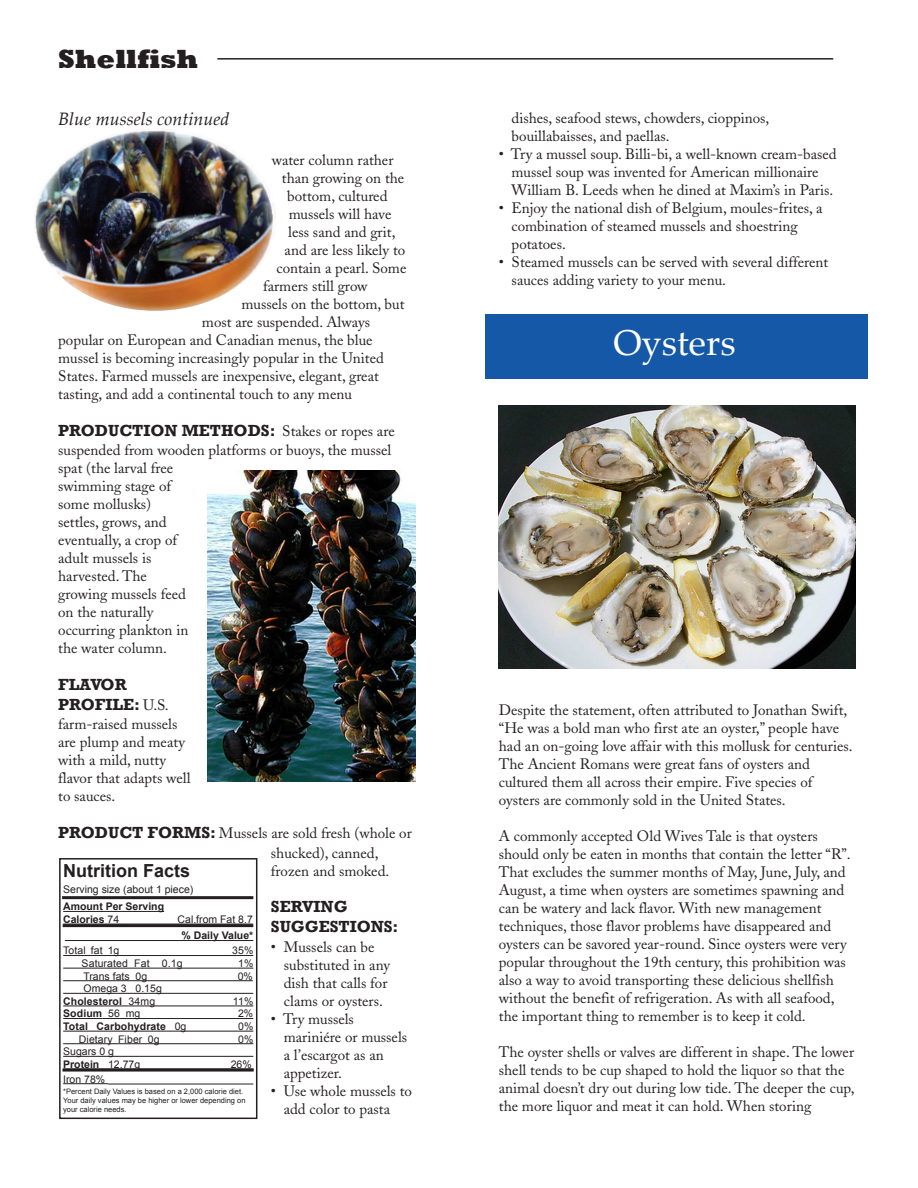
<style>
.page{position:relative;width:918px;height:1188px;background:#fff}
.page>*{position:absolute;margin:0;border:0;box-sizing:border-box;transform-origin:0 0}
.t1{font:36px "Palatino Linotype";color:#fff}
.t2{font:800 27px "Rockwell";color:#231f20}
.t3{font:italic 18px "Palatino Linotype";color:#231f20}
.t4{font:700 18px "Arial";color:#231f20}
.t5{font:700 16.5px/19.8px "Rockwell";color:#231f20}
.t6{font:15px/18px "Adobe Caslon";color:#231f20}
.t7{font:10.5px/12.6px "Arial";color:#231f20}
.t8{font:700 10.5px/12.6px "Arial";color:#231f20}
.t9{font:7.5px/9px "Arial";color:#231f20}
.s1{font-family:"Adobe Caslon";font-weight:400;font-size:15px}
.s2{font-family:"Rockwell";font-weight:700;font-size:16.5px}
.s3{font-weight:400}
.s4{font-weight:700}
</style>
<div class="page">
<img style="left:34px;top:128px;width:243px;height:183px;border-radius:50%">
<div style="left:59px;top:858px;width:198px;height:261px;border:2px solid #231f20"></div>
<hr style="left:63px;top:911px;width:101px;height:1px;background:#231f20">
<hr style="left:65px;top:940px;width:188px;height:1px;background:#231f20">
<hr style="left:63px;top:955px;width:190px;height:1px;background:#231f20">
<hr style="left:63px;top:968px;width:190px;height:1px;background:#231f20">
<hr style="left:63px;top:980px;width:190px;height:1px;background:#231f20">
<hr style="left:63px;top:993px;width:190px;height:1px;background:#231f20">
<hr style="left:63px;top:1006px;width:66px;height:1px;background:#231f20">
<hr style="left:129px;top:1006px;width:124px;height:1px;background:#231f20">
<hr style="left:63px;top:1018px;width:39px;height:1px;background:#231f20">
<hr style="left:102px;top:1018px;width:151px;height:1px;background:#231f20">
<hr style="left:63px;top:1031px;width:103px;height:1px;background:#231f20">
<hr style="left:166px;top:1031px;width:87px;height:1px;background:#231f20">
<hr style="left:63px;top:1043px;width:190px;height:1px;background:#231f20">
<hr style="left:63px;top:1056px;width:190px;height:1px;background:#231f20">
<hr style="left:63px;top:1083px;width:45px;height:1px;background:#231f20">
<hr style="left:108px;top:1084px;width:145px;height:1px;background:#231f20">
<hr style="left:62px;top:896px;width:191px;height:3px;background:#231f20">
<hr style="left:63px;top:924px;width:190px;height:3px;background:#231f20">
<hr style="left:62px;top:1069px;width:192px;height:3px;background:#231f20">
<hr style="left:217px;top:58px;width:616px;height:2px;background:#231f20">
<div style="left:486px;top:314px;width:382px;height:65px;background:#1558a8"></div>
<img style="left:207px;top:470px;width:208px;height:312px">
<img style="left:499px;top:406px;width:356px;height:263px">
<h2 class="t2" style="left:58px;top:43px;width:142px">Shellfish</h2>
<p class="t3" style="left:58px;top:112px;width:173px">Blue mussels continued</p>
<p class="t6" style="left:512px;top:111px;width:259px">dishes, seafood stews, chowders, cioppinos, bouillabaisses, and paellas.</p>
<p class="t6" style="left:511px;top:147px;width:327px;text-indent:-13px">• Try a mussel soup. Billi-bi, a well-known cream-based mussel soup was invented for American millionaire<br>William B. Leeds when he dined at Maxim’s in Paris.</p>
<p class="t6" style="left:512px;top:201px;width:313px;text-indent:-13px">• Enjoy the national dish of Belgium, moules-frites, a combination of steamed mussels and shoestring potatoes.</p>
<p class="t6" style="left:512px;top:255px;width:318px;text-indent:-13px">• Steamed mussels can be served with several different sauces adding variety to your menu.</p>
<p class="t6" style="left:272px;top:153px;width:123px">water column rather</p>
<p class="t6" style="left:282px;top:171px;width:124px">than growing on the</p>
<p class="t6" style="left:287px;top:189px;width:102px">bottom, cultured</p>
<p class="t6" style="left:289px;top:207px;width:104px">mussels will have</p>
<p class="t6" style="left:288px;top:225px;width:109px">less sand and grit,</p>
<p class="t6" style="left:285px;top:243px;width:122px">and are less likely to</p>
<p class="t6" style="left:277px;top:261px;width:131px">contain a pearl. Some</p>
<p class="t6" style="left:263px;top:279px;width:106px">farmers still grow</p>
<p class="t6" style="left:242px;top:297px;width:164px">mussels on the bottom, but</p>
<p class="t6" style="left:202px;top:315px;width:170px">most are suspended. Always</p>
<p class="t6" style="left:58px;top:333px;width:316px">popular on European and Canadian menus, the blue</p>
<p class="t6" style="left:58px;top:351px;width:327px">mussel is becoming increasingly popular in the United</p>
<p class="t6" style="left:58px;top:369px;width:322px">States. Farmed mussels are inexpensive, elegant, great</p>
<p class="t6" style="left:58px;top:387px;width:295px">tasting, and add a continental touch to any menu</p>
<p class="t5" style="left:58px;top:420px;width:338px">PRODUCTION METHODS: <span class="s1">Stakes or ropes are</span></p>
<p class="t6" style="left:58px;top:443px;width:335px">suspended from wooden platforms or buoys, the mussel spat (the larval free<br>swimming stage of<br>some mollusks)<br>settles, grows, and<br>eventually, a crop of<br>adult mussels is<br>harvested. The<br>growing mussels feed<br>on the naturally<br>occurring plankton in<br>the water column.</p>
<p class="t5" style="left:58px;top:674px;width:112px">FLAVOR<br>PROFILE: <span class="s1">U.S.</span></p>
<p class="t6" style="left:58px;top:717px;width:134px">farm-raised mussels are plump and meaty with a mild, nutty flavor that adapts well to sauces.</p>
<p class="t6" style="left:271px;top:825px;width:142px;line-height:19.8px;text-indent:-213px"><span class="s2">PRODUCT FORMS:</span> Mussels are sold fresh (whole or shucked), canned,</p>
<p class="t6" style="left:271px;top:863px;width:120px">frozen and smoked.</p>
<p class="t5" style="left:271px;top:896px;width:129px">SERVING<br>SUGGESTIONS:</p>
<p class="t6" style="left:284px;top:939px;width:108px;text-indent:-13px">• Mussels can be substituted in any dish that calls for clams or oysters.</p>
<p class="t6" style="left:284px;top:1011px;width:125px;text-indent:-13px">• Try mussels mariniére or mussels a l’escargot as an appetizer.</p>
<p class="t6" style="left:284px;top:1083px;width:130px;text-indent:-13px">• Use whole mussels to add color to pasta</p>
<h1 class="t1" style="left:614px;top:329px;width:124px">Oysters</h1>
<p class="t6" style="left:499px;top:702px;width:355px">Despite the statement, often attributed to Jonathan Swift, “He was a bold man who first ate an oyster,” people have had an on-going love affair with this mollusk for centuries.<br>The Ancient Romans were great fans of oysters and cultured them all across their empire. Five species of oysters are commonly sold in the United States.</p>
<p class="t6" style="left:499px;top:828px;width:353px">A commonly accepted Old Wives Tale is that oysters should only be eaten in months that contain the letter “R”.<br>That excludes the summer months of May, June, July, and August, a time when oysters are sometimes spawning and can be watery and lack flavor. With new management techniques, those flavor problems have disappeared and oysters can be savored year-round. Since oysters were very popular throughout the 19th century, this prohibition was also a way to avoid transporting these delicious shellfish without the benefit of refrigeration. As with all seafood, the important thing to remember is to keep it cold.</p>
<p class="t6" style="left:499px;top:1044px;width:357px">The oyster shells or valves are different in shape. The lower shell tends to be cup shaped to hold the liquor so that the animal doesn’t dry out during low tide. The deeper the cup, the more liquor and meat it can hold. When storing</p>
<p class="t4" style="left:63px;top:861px;width:128px">Nutrition Facts</p>
<p class="t7" style="left:63px;top:883px;width:132px">Serving size (about 1 piece)</p>
<p class="t8" style="left:63px;top:900px;width:102px">Amount Per Serving<br>Calories <span class="s3">74</span></p>
<p class="t7" style="left:178px;top:913px;width:77px">Cal.from Fat 8.7</p>
<p class="t8" style="left:182px;top:930px;width:73px">% Daily Value*</p>
<p class="t7" style="left:63px;top:945px;width:58px">Total fat 1g</p>
<p class="t7" style="left:232px;top:945px;width:23px">35%</p>
<p class="t7" style="left:82px;top:957px;width:103px">Saturated Fat 0.1g</p>
<p class="t7" style="left:238px;top:957px;width:17px">1%</p>
<p class="t7" style="left:83px;top:970px;width:65px">Trans fats 0g</p>
<p class="t7" style="left:238px;top:970px;width:17px">0%</p>
<p class="t7" style="left:63px;top:982px;width:100px;text-indent:20px">Omega 3 0.15g<br><span class="s4">Cholesterol</span> 34mg</p>
<p class="t7" style="left:233px;top:995px;width:22px">11%</p>
<p class="t8" style="left:63px;top:1008px;width:79px">Sodium <span class="s3">56 mg</span></p>
<p class="t7" style="left:238px;top:1008px;width:17px">2%</p>
<p class="t8" style="left:63px;top:1020px;width:125px">Total Carbohydrate <span class="s3">0g</span></p>
<p class="t7" style="left:238px;top:1020px;width:17px">0%</p>
<p class="t7" style="left:79px;top:1033px;width:82px">Dietary Fiber 0g</p>
<p class="t7" style="left:238px;top:1033px;width:17px">0%</p>
<p class="t7" style="left:63px;top:1045px;width:79px">Sugars 0 g<br><span class="s4">Protein</span> 12.77g</p>
<p class="t7" style="left:231px;top:1058px;width:23px">26%</p>
<p class="t7" style="left:63px;top:1073px;width:44px">Iron 78%</p>
<p class="t9" style="left:63px;top:1087px;width:184px">*Percent Daily Values is based on a 2,000 calorie diet.<br>Your daily values may be higher or lower depending on your calorie needs.</p>
</div>
